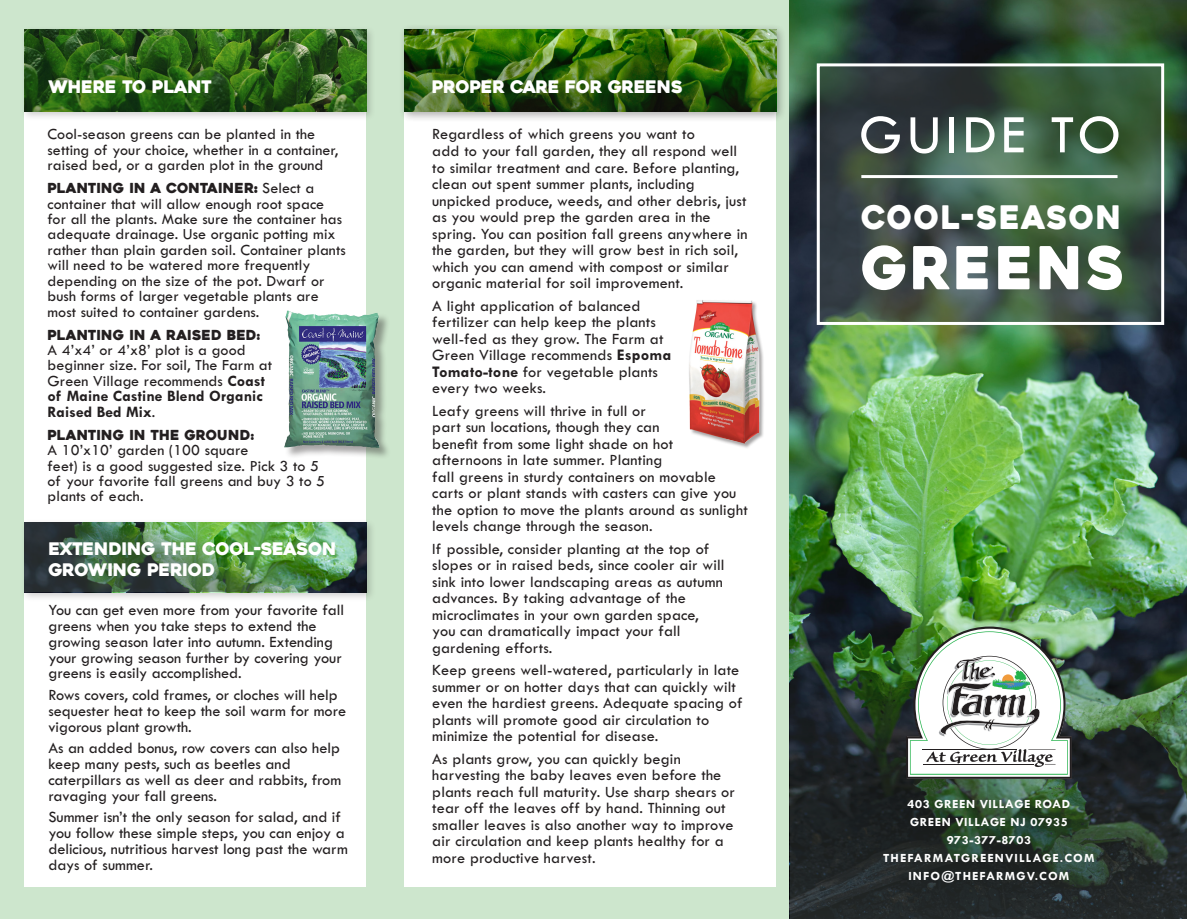
<style>
.page{position:relative;width:1187px;height:919px;background:#fff}
.page>*{position:absolute;margin:0;border:0;box-sizing:border-box;transform-origin:0 0}
.t1{font:59.1px "Heavitas";letter-spacing:.05em;color:#fff;scale:.95 1}
.t2{font:56.25px "Tw Cen";letter-spacing:.08em;color:#fff}
.t3{font:32.25px "Heavitas";letter-spacing:.05em;color:#fff;scale:.95 1}
.t4{font:17.25px/21.1px "Heavitas";letter-spacing:-.015em;color:#fff}
.t5{font:16.35px/16.5px "Tw Cen MT Std";letter-spacing:.01em;color:#231f20}
.t6{font:16.05px/15.5px "Tw Cen MT Std";letter-spacing:.005em;color:#231f20}
.t7{font:13.8px "Heavitas";letter-spacing:.005em;color:#231f20}
.t8{font:700 12.6px "Tw Cen";letter-spacing:.04em;color:#fff;scale:1.05 1}
.t9{font:700 12.6px "Tw Cen";letter-spacing:.08em;color:#fff;scale:1.05 1}
.s1{font-size:15.3px}
.s2{font-family:"Tw Cen MT Std";font-size:16.05px}
.s3{font-weight:700}
</style>
<div class="page">
<div style="left:0;top:0;width:1186px;height:918px;background:#cde6cd"></div>
<img style="left:790px;top:0;width:396px;height:580px">
<img style="left:790px;top:580px;width:396px;height:338px">
<img style="left:905px;top:626px;width:166px;height:152px">
<svg style="left:820px;top:67px;width:339px;height:254px;background:#3c5243"></svg>
<div style="left:816px;top:63px;width:347px;height:262px;border:3px solid #fff"></div>
<hr style="left:861px;top:175px;width:256px;height:3px;background:#fff">
<div style="left:24px;top:29px;width:342px;height:857px;background:#fff"></div>
<div style="left:404px;top:29px;width:372px;height:857px;background:#fff"></div>
<div style="left:398px;top:23px;width:387px;height:99px;background:#231f20;opacity:.21"></div>
<img style="left:404px;top:27px;width:372px;height:85px">
<div style="left:688px;top:300px;width:76px;height:149px;background:#231f20;opacity:.41"></div>
<img style="left:688px;top:300px;width:75px;height:144px">
<div style="left:20px;top:519px;width:356px;height:83px;background:#231f20;opacity:.21"></div>
<img style="left:24px;top:522px;width:342px;height:70px">
<div style="left:284px;top:310px;width:107px;height:149px;background:#231f20;opacity:.41"></div>
<img style="left:284px;top:311px;width:95px;height:137px">
<div style="left:21px;top:26px;width:355px;height:96px;background:#231f20;opacity:.21"></div>
<svg style="left:25px;top:29px;width:342px;height:83px;background:#2d5e19"></svg>
<p class="t4" style="left:48px;top:76px;width:165px">WHERE TO PLANT</p>
<p class="t6" style="left:48px;top:127px;width:292px">Cool-season greens can be planted in the setting of your choice, whether in a container, raised bed, or a garden plot in the ground</p>
<p class="t7" style="left:48px;top:180px;width:268px">PLANTING IN A CONTAINER<span class="s1">:</span> <span class="s2">Select a</span></p>
<p class="t6" style="left:48px;top:196px;width:300px">container that will allow enough root space for all the plants. Make sure the container has adequate drainage. Use organic potting mix rather than plain garden soil. Container plants will need to be watered more frequently depending on the size of the pot. Dwarf or bush forms of larger vegetable plants are most suited to container gardens.</p>
<p class="t7" style="left:48px;top:326px;width:214px">PLANTING IN A RAISED BED:</p>
<p class="t6" style="left:48px;top:342px;width:226px">A 4’x4’ or 4’x8’ plot is a good beginner size. For soil, The Farm at<br>Green Village recommends <span class="s3">Coast of Maine Castine Blend Organic<br>Raised Bed Mix</span>.</p>
<p class="t7" style="left:48px;top:426px;width:208px">PLANTING IN THE GROUND:</p>
<p class="t6" style="left:48px;top:442px;width:279px">A 10’x10’ garden (100 square<br>feet) is a good suggested size. Pick 3 to 5 of your favorite fall greens and buy 3 to 5 plants of each.</p>
<p class="t4" style="left:48px;top:538px;width:289px">EXTENDING THE COOL-SEASON<br>GROWING PERIOD</p>
<p class="t5" style="left:48px;top:602px;width:297px;line-height:15.8px">You can get even more from your favorite fall greens when you take steps to extend the growing season later into autumn. Extending your growing season further by covering your greens is easily accomplished.</p>
<p class="t5" style="left:48px;top:687px;width:299px;line-height:15.8px">Rows covers, cold frames, or cloches will help sequester heat to keep the soil warm for more vigorous plant growth.</p>
<p class="t5" style="left:48px;top:740px;width:294px;line-height:15.8px">As an added bonus, row covers can also help keep many pests, such as beetles and caterpillars as well as deer and rabbits, from ravaging your fall greens.</p>
<p class="t5" style="left:48px;top:809px;width:301px;line-height:15.8px">Summer isn’t the only season for salad, and if you follow these simple steps, you can enjoy a delicious, nutritious harvest long past the warm days of summer.</p>
<p class="t4" style="left:432px;top:76px;width:252px">PROPER CARE FOR GREENS</p>
<p class="t5" style="left:432px;top:126px;width:317px">Regardless of which greens you want to<br>add to your fall garden, they all respond well to similar treatment and care. Before planting, clean out spent summer plants, including unpicked produce, weeds, and other debris, just as you would prep the garden area in the spring. You can position fall greens anywhere in the garden, but they will grow best in rich soil, which you can amend with compost or similar organic material for soil improvement.</p>
<p class="t5" style="left:432px;top:297px;width:240px">A light application of balanced fertilizer can help keep the plants well-fed as they grow. The Farm at<br>Green Village recommends <span class="s3">Espoma<br>Tomato-tone</span> for vegetable plants every two weeks.</p>
<p class="t5" style="left:432px;top:402px;width:317px">Leafy greens will thrive in full or<br>part sun locations, though they can<br>benefit from some light shade on hot<br>afternoons in late summer. Planting<br>fall greens in sturdy containers on movable carts or plant stands with casters can give you the option to move the plants around as sunlight levels change through the season.</p>
<p class="t5" style="left:432px;top:540px;width:294px">If possible, consider planting at the top of slopes or in raised beds, since cooler air will sink into lower landscaping areas as autumn advances. By taking advantage of the microclimates in your own garden space, you can dramatically impact your fall gardening efforts.</p>
<p class="t5" style="left:432px;top:662px;width:312px">Keep greens well-watered, particularly in late summer or on hotter days that can quickly wilt even the hardiest greens. Adequate spacing of plants will promote good air circulation to minimize the potential for disease.</p>
<p class="t5" style="left:432px;top:750px;width:304px">As plants grow, you can quickly begin harvesting the baby leaves even before the plants reach full maturity. Use sharp shears or tear off the leaves off by hand. Thinning out smaller leaves is also another way to improve air circulation and keep plants healthy for a more productive harvest.</p>
<p class="t2" style="left:859px;top:101px;width:263px">GUIDE TO</p>
<p class="t3" style="left:861px;top:197px;width:276px">COOL-SEASON</p>
<p class="t1" style="left:861px;top:231px;width:279px">GREENS</p>
<p class="t8" style="left:907px;top:796px;width:156px">403 GREEN VILLAGE ROAD</p>
<p class="t8" style="left:910px;top:814px;width:152px">GREEN VILLAGE NJ 07935</p>
<p class="t8" style="left:946px;top:832px;width:82px">973-377-8703</p>
<p class="t9" style="left:883px;top:850px;width:203px">THEFARMATGREENVILLAGE.COM</p>
<p class="t9" style="left:908px;top:868px;width:155px">INFO@THEFARMGV.COM</p>
</div>
